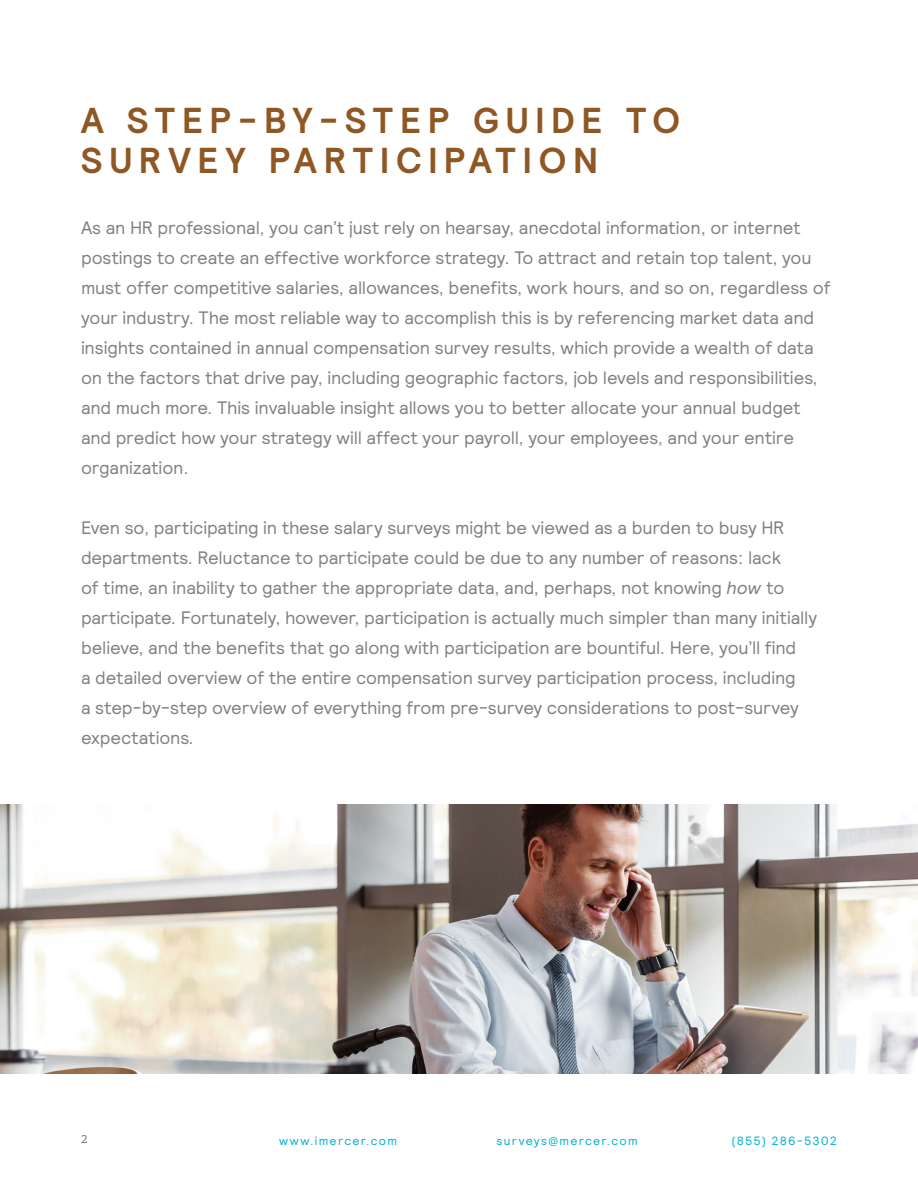
<style>
.page{position:relative;width:918px;height:1188px;background:#fff}
.page>*{position:absolute;margin:0;border:0;box-sizing:border-box;transform-origin:0 0}
.t1{font:700 36px/39.6px "Relative";letter-spacing:.19em;color:#8f5723}
.Paragraph_Style_1{font:18px/30px "Relative";letter-spacing:-.01em;color:#7f8080}
.t2{font:12px "Relative";letter-spacing:.11em;color:#00b0d3}
.t3{font:12px "Capita";color:#7f8080}
.s1{font-style:italic}
</style>
<div class="page">
<img style="left:0;top:804px;width:918px;height:270px">
<p class="t1" style="left:81px;top:100px;width:601px">A STEP-BY-STEP GUIDE TO<br>SURVEY PARTICIPATION</p>
<p class="Paragraph_Style_1" style="left:81px;top:212px;width:751px">As an HR professional, you can’t just rely on hearsay, anecdotal information, or internet postings to create an effective workforce strategy. To attract and retain top talent, you must offer competitive salaries, allowances, benefits, work hours, and so on, regardless of your industry. The most reliable way to accomplish this is by referencing market data and insights contained in annual compensation survey results, which provide a wealth of data on the factors that drive pay, including geographic factors, job levels and responsibilities, and much more. This invaluable insight allows you to better allocate your annual budget and predict how your strategy will affect your payroll, your employees, and your entire organization.</p>
<p class="Paragraph_Style_1" style="left:81px;top:512px;width:738px">Even so, participating in these salary surveys might be viewed as a burden to busy HR departments. Reluctance to participate could be due to any number of reasons: lack<br>of time, an inability to gather the appropriate data, and, perhaps, not knowing <span class="s1">how</span> to participate. Fortunately, however, participation is actually much simpler than many initially believe, and the benefits that go along with participation are bountiful. Here, you’ll find<br>a detailed overview of the entire compensation survey participation process, including<br>a step-by-step overview of everything from pre-survey considerations to post-survey expectations.</p>
<p class="t3" style="left:81px;top:1131px;width:8px">2</p>
<p class="t2" style="left:279px;top:1133px;width:119px">www.imercer.com</p>
<p class="t2" style="left:496px;top:1133px;width:143px">surveys@mercer.com</p>
<p class="t2" style="left:732px;top:1133px;width:107px">(855) 286-5302</p>
</div>
